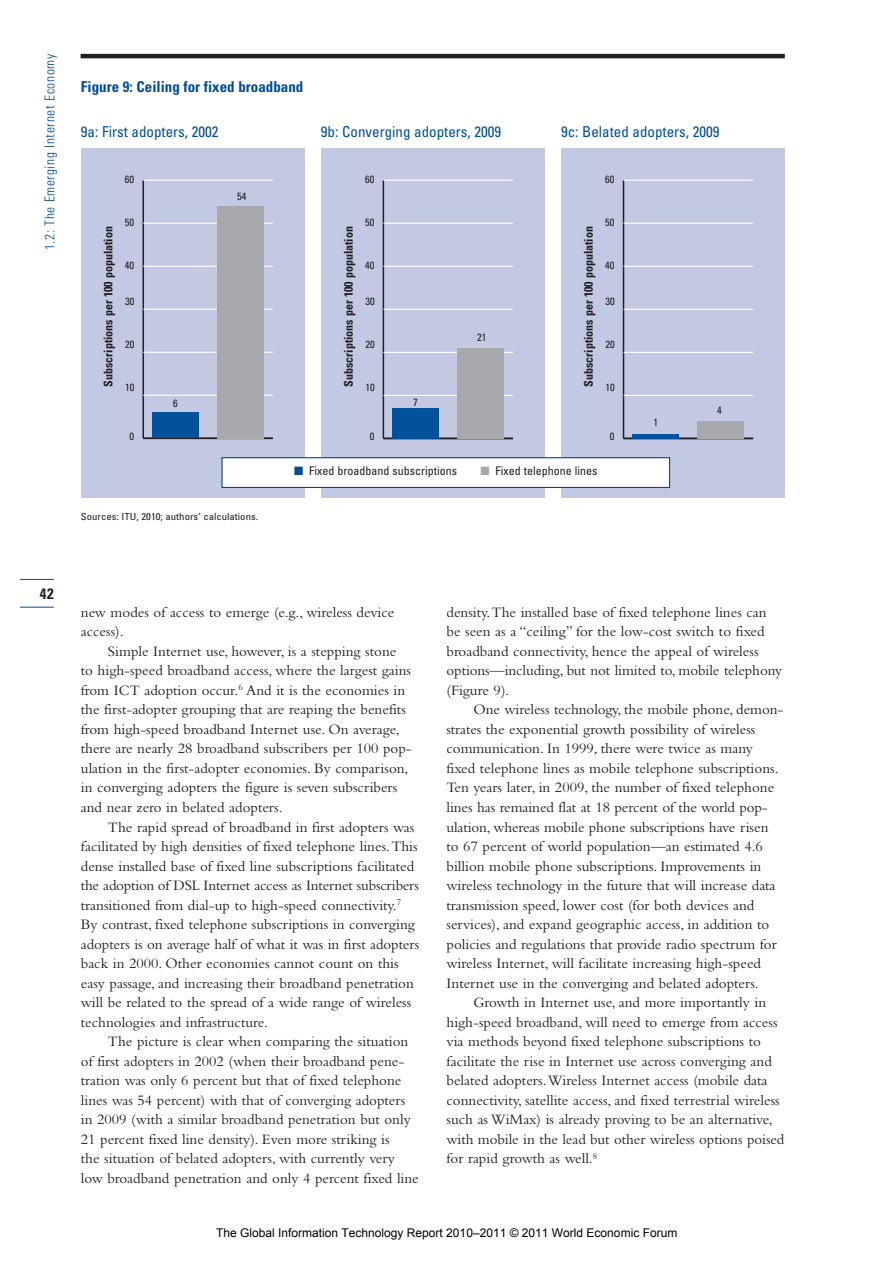
<style>
.page{position:relative;width:893px;height:1263px;background:#fff}
.page>*{position:absolute;margin:0;border:0;box-sizing:border-box;transform-origin:0 0}
.t1{font:15px/19.5px "Bembo";color:#231f20}
.t2{font:condensed 15px "Univers";color:#014d95}
.t3{font:700 condensed 15px "Univers";color:#014d95}
.t4{font:700 condensed 15px "Univers";color:#231f20}
.t5{font:300 condensed 13.5px "Univers";letter-spacing:.045em;color:#014d95}
.t6{font:700 condensed 12px "Univers";color:#231f20}
.t7{font:12px "Arial";color:#000}
.t8{font:condensed 12px "Univers";color:#231f20}
.t9{font:condensed 10.5px "Univers";color:#231f20}
.t10{font:condensed 9.75px "Univers";color:#231f20;scale:1.1 1}
.s1{color:#014d95}
.s2{color:#a8a9ad}
</style>
<div class="page">
<div style="left:321px;top:148px;width:224px;height:350px;background:#c3c9e2"></div>
<hr style="left:382px;top:180px;width:2px;height:258px;background:#231f20">
<hr style="left:383px;top:438px;width:130px;height:1px;background:#231f20">
<hr style="left:383px;top:395px;width:130px;height:1px;background:#fff">
<hr style="left:383px;top:352px;width:130px;height:1px;background:#fff">
<hr style="left:383px;top:309px;width:130px;height:1px;background:#fff">
<hr style="left:383px;top:266px;width:130px;height:1px;background:#fff">
<hr style="left:383px;top:223px;width:130px;height:1px;background:#fff">
<hr style="left:383px;top:180px;width:130px;height:1px;background:#fff">
<div style="left:392px;top:408px;width:47px;height:30px;background:#01529a"></div>
<div style="left:457px;top:348px;width:47px;height:90px;background:#a8a9ad"></div>
<div style="left:81px;top:148px;width:224px;height:350px;background:#c3c9e2"></div>
<hr style="left:142px;top:180px;width:2px;height:258px;background:#231f20">
<hr style="left:143px;top:437px;width:130px;height:2px;background:#231f20">
<hr style="left:143px;top:395px;width:130px;height:1px;background:#fff">
<hr style="left:143px;top:352px;width:130px;height:1px;background:#fff">
<hr style="left:143px;top:309px;width:130px;height:1px;background:#fff">
<hr style="left:143px;top:266px;width:130px;height:1px;background:#fff">
<hr style="left:143px;top:223px;width:130px;height:1px;background:#fff">
<hr style="left:143px;top:180px;width:130px;height:1px;background:#fff">
<div style="left:152px;top:412px;width:47px;height:26px;background:#01529a"></div>
<div style="left:217px;top:206px;width:47px;height:232px;background:#a8a9ad"></div>
<div style="left:561px;top:148px;width:224px;height:350px;background:#c3c9e2"></div>
<hr style="left:622px;top:180px;width:2px;height:258px;background:#231f20">
<hr style="left:623px;top:438px;width:130px;height:1px;background:#231f20">
<hr style="left:623px;top:395px;width:130px;height:1px;background:#fff">
<hr style="left:623px;top:352px;width:130px;height:1px;background:#fff">
<hr style="left:623px;top:309px;width:130px;height:1px;background:#fff">
<hr style="left:623px;top:266px;width:130px;height:1px;background:#fff">
<hr style="left:623px;top:223px;width:130px;height:1px;background:#fff">
<hr style="left:623px;top:180px;width:130px;height:1px;background:#fff">
<hr style="left:632px;top:434px;width:47px;height:4px;background:#01529a">
<div style="left:697px;top:421px;width:47px;height:17px;background:#a8a9ad"></div>
<hr style="left:81px;top:54px;width:703px;height:4px;background:#231f20">
<hr style="left:20px;top:579px;width:34px;height:1px;background:#014d95">
<hr style="left:20px;top:607px;width:34px;height:1px;background:#014d95">
<div style="left:222px;top:458px;width:447px;height:29px;background:#fff"></div>
<div style="left:221px;top:457px;width:449px;height:31px;border:1px solid #014d95"></div>
<p class="t5" style="left:45px;top:250px;width:198px;rotate:-90deg">1.2: The Emerging Internet Economy</p>
<p class="t3" style="left:81px;top:81px;width:224px">Figure 9: Ceiling for fixed broadband</p>
<p class="t2" style="left:81px;top:126px;width:139px">9a: First adopters, 2002</p>
<p class="t2" style="left:321px;top:126px;width:182px">9b: Converging adopters, 2009</p>
<p class="t9" style="left:125px;top:175px;width:11px">60</p>
<p class="t9" style="left:237px;top:192px;width:11px">54</p>
<p class="t9" style="left:365px;top:175px;width:11px">60</p>
<p class="t2" style="left:561px;top:126px;width:160px">9c: Belated adopters, 2009</p>
<p class="t9" style="left:605px;top:175px;width:11px">60</p>
<p class="t9" style="left:125px;top:218px;width:11px">50</p>
<p class="t9" style="left:365px;top:218px;width:11px">50</p>
<p class="t6" style="left:104px;top:386px;width:162px;rotate:-90deg">Subscriptions per 100 population</p>
<p class="t6" style="left:344px;top:386px;width:162px;rotate:-90deg">Subscriptions per 100 population</p>
<p class="t6" style="left:584px;top:386px;width:162px;rotate:-90deg">Subscriptions per 100 population</p>
<p class="t9" style="left:125px;top:261px;width:11px">40</p>
<p class="t9" style="left:365px;top:261px;width:11px">40</p>
<p class="t9" style="left:125px;top:297px;width:11px">30</p>
<p class="t9" style="left:365px;top:297px;width:11px">30</p>
<p class="t9" style="left:477px;top:334px;width:11px">21</p>
<p class="t9" style="left:125px;top:340px;width:11px">20</p>
<p class="t9" style="left:365px;top:340px;width:11px">20</p>
<p class="t9" style="left:125px;top:383px;width:11px">10</p>
<p class="t9" style="left:365px;top:383px;width:11px">10</p>
<p class="t9" style="left:605px;top:218px;width:11px">50</p>
<p class="t9" style="left:605px;top:261px;width:11px">40</p>
<p class="t9" style="left:605px;top:297px;width:11px">30</p>
<p class="t9" style="left:605px;top:340px;width:11px">20</p>
<p class="t9" style="left:605px;top:383px;width:11px">10</p>
<p class="t9" style="left:173px;top:399px;width:6px">6</p>
<p class="t9" style="left:413px;top:398px;width:6px">7</p>
<p class="t9" style="left:130px;top:432px;width:6px">0</p>
<p class="t9" style="left:370px;top:432px;width:6px">0</p>
<p class="t9" style="left:610px;top:432px;width:6px">0</p>
<p class="t8" style="left:294px;top:466px;width:164px"><span class="s1">■</span> Fixed broadband subscriptions</p>
<p class="t8" style="left:480px;top:466px;width:118px"><span class="s2">■</span> Fixed telephone lines</p>
<p class="t10" style="left:81px;top:513px;width:163px">Sources: ITU, 2010; authors’ calculations.</p>
<p class="t9" style="left:653px;top:419px;width:6px">1</p>
<p class="t9" style="left:717px;top:406px;width:6px">4</p>
<p class="t4" style="left:40px;top:588px;width:15px">42</p>
<p class="t1" style="left:81px;top:604px;width:315px">new modes of access to emerge (e.g., wireless device access).</p>
<p class="t1" style="left:81px;top:643px;width:332px;text-indent:27px">Simple Internet use, however, is a stepping stone to high-speed broadband access, where the largest gains from ICT adoption occur.<sup>6</sup> And it is the economies in the first-adopter grouping that are reaping the benefits from high-speed broadband Internet use. On average, there are nearly 28 broadband subscribers per 100 pop&shy;ulation in the first-adopter economies. By comparison, in converging adopters the figure is seven subscribers and near zero in belated adopters.</p>
<p class="t1" style="left:81px;top:818px;width:340px;text-indent:27px">The rapid spread of broadband in first adopters was facilitated by high densities of fixed telephone lines. This dense installed base of fixed line subscriptions facilitated the adoption of DSL Internet access as Internet subscribers transitioned from dial-up to high-speed connectivity.<sup>7<br></sup>By contrast, fixed telephone subscriptions in converging adopters is on average half of what it was in first adopters back in 2000. Other economies cannot count on this easy passage, and increasing their broadband penetration will be related to the spread of a wide range of wireless technologies and infrastructure.</p>
<p class="t1" style="left:81px;top:1033px;width:339px;text-indent:27px">The picture is clear when comparing the situation of first adopters in 2002 (when their broadband pene&shy;tration was only 6 percent but that of fixed telephone lines was 54 percent) with that of converging adopters in 2009 (with a similar broadband penetration but only 21 percent fixed line density). Even more striking is<br>the situation of belated adopters, with currently very low broadband penetration and only 4 percent fixed line</p>
<p class="t1" style="left:446px;top:604px;width:337px">density. The installed base of fixed telephone lines can be seen as a “ceiling” for the low-cost switch to fixed broadband connectivity, hence the appeal of wireless options—including, but not limited to, mobile telephony (Figure 9).</p>
<p class="t1" style="left:446px;top:701px;width:338px;text-indent:27px">One wireless technology, the mobile phone, demon&shy;strates the exponential growth possibility of wireless communication. In 1999, there were twice as many fixed telephone lines as mobile telephone subscriptions.<br>Ten years later, in 2009, the number of fixed telephone lines has remained flat at 18 percent of the world pop&shy;ulation, whereas mobile phone subscriptions have risen to 67 percent of world population—an estimated 4.6 billion mobile phone subscriptions. Improvements in wireless technology in the future that will increase data transmission speed, lower cost (for both devices and services), and expand geographic access, in addition to policies and regulations that provide radio spectrum for wireless Internet, will facilitate increasing high-speed Internet use in the converging and belated adopters.</p>
<p class="t1" style="left:446px;top:994px;width:339px;text-indent:27px">Growth in Internet use, and more importantly in high-speed broadband, will need to emerge from access via methods beyond fixed telephone subscriptions to facilitate the rise in Internet use across converging and belated adopters. Wireless Internet access (mobile data connectivity, satellite access, and fixed terrestrial wireless such as WiMax) is already proving to be an alternative, with mobile in the lead but other wireless options poised for rapid growth as well.<sup>8</sup></p>
<p class="t7" style="left:216px;top:1225px;width:463px">The Global Information Technology Report 2010–2011 © 2011 World Economic Forum</p>
</div>
